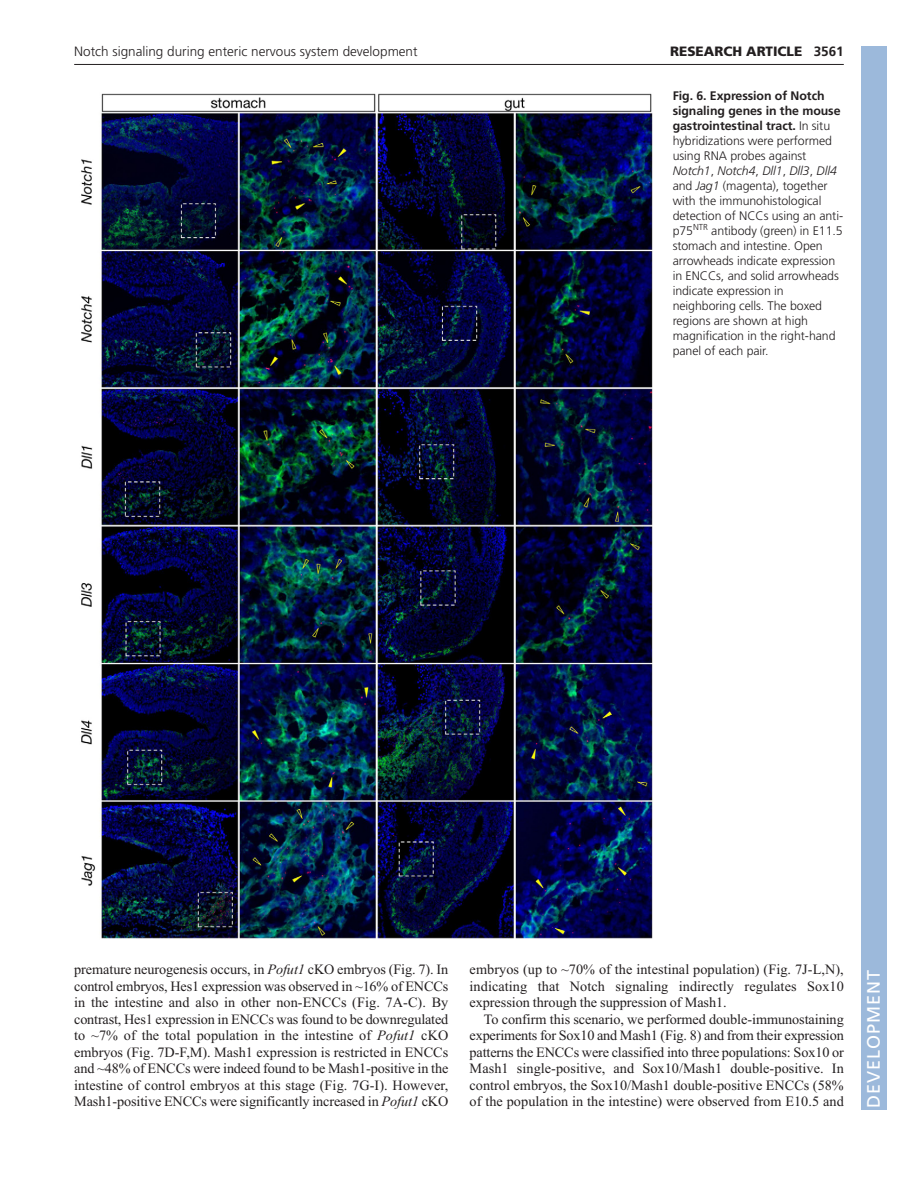
<style>
.page{position:relative;width:918px;height:1188px;background:#fff}
.page>*{position:absolute;margin:0;border:0;box-sizing:border-box;transform-origin:0 0}
.t1{font:18px "Frutiger LT Std";letter-spacing:.055em;color:#fff}
.t2{font:14.25px/16.5px "Times New Roman";letter-spacing:-.005em;color:#231f20;text-align:justify}
.t3{font:300 13.5px "Frutiger LT Std";color:#231f20}
.t4{font:900 13.5px "Frutiger LT Std";color:#231f20}
.t5{font:300 12.3px/15px "Frutiger LT Std";letter-spacing:-.005em;color:#231f20}
.s1{font-weight:700}
.s2{font-style:italic}
</style>
<div class="page">
<hr style="left:74px;top:64px;width:770px;height:1px;background:#231f20">
<img style="left:81px;top:93px;width:572px;height:846px">
<div style="left:861px;top:46px;width:25px;height:1064px;background:#9cb9db"></div>
<p class="t3" style="left:74px;top:46px;width:345px">Notch signaling during enteric nervous system development</p>
<p class="t4" style="left:670px;top:46px;width:175px">RESEARCH ARTICLE <span class="s1">3561</span></p>
<p class="t5" style="left:673px;top:89px;width:172px"><span class="s1">Fig. 6. Expression of Notch signaling genes in the mouse gastrointestinal tract.</span> In situ hybridizations were performed using RNA probes against<br><span class="s2">Notch1</span>, <span class="s2">Notch4</span>, <span class="s2">Dll1</span>, <span class="s2">Dll3</span>, <span class="s2">Dll4 </span>and <span class="s2">Jag1</span> (magenta), together with the immunohistological detection of NCCs using an anti&shy;p75<sup>NTR</sup> antibody (green) in E11.5 stomach and intestine. Open arrowheads indicate expression in ENCCs, and solid arrowheads indicate expression in neighboring cells. The boxed regions are shown at high magnification in the right-hand panel of each pair.</p>
<p class="t2" style="left:74px;top:963px;width:376px">premature neurogenesis occurs, in <span class="s2">Pofut1</span> cKO embryos (Fig. 7). In control embryos, Hes1 expression was observed in ~16% of ENCCs in the intestine and also in other non-ENCCs (Fig. 7A-C). By contrast, Hes1 expression in ENCCs was found to be downregulated to ~7% of the total population in the intestine of <span class="s2">Pofut1</span> cKO embryos (Fig. 7D-F,M). Mash1 expression is restricted in ENCCs and ~48% of ENCCs were indeed found to be Mash1-positive in the intestine of control embryos at this stage (Fig. 7G-I). However, Mash1-positive ENCCs were significantly increased in <span class="s2">Pofut1</span> cKO</p>
<p class="t2" style="left:470px;top:963px;width:376px">embryos (up to ~70% of the intestinal population) (Fig. 7J-L,N), indicating that Notch signaling indirectly regulates Sox10 expression through the suppression of Mash1.</p>
<p class="t2" style="left:470px;top:1012px;width:376px;text-indent:14px">To confirm this scenario, we performed double-immunostaining experiments for Sox10 and Mash1 (Fig. 8) and from their expression patterns the ENCCs were classified into three populations: Sox10 or Mash1 single-positive, and Sox10/Mash1 double-positive. In control embryos, the Sox10/Mash1 double-positive ENCCs (58% of the population in the intestine) were observed from E10.5 and</p>
<p class="t1" style="left:863px;top:1108px;width:140px;rotate:-90deg">DEVELOPMENT</p>
</div>
